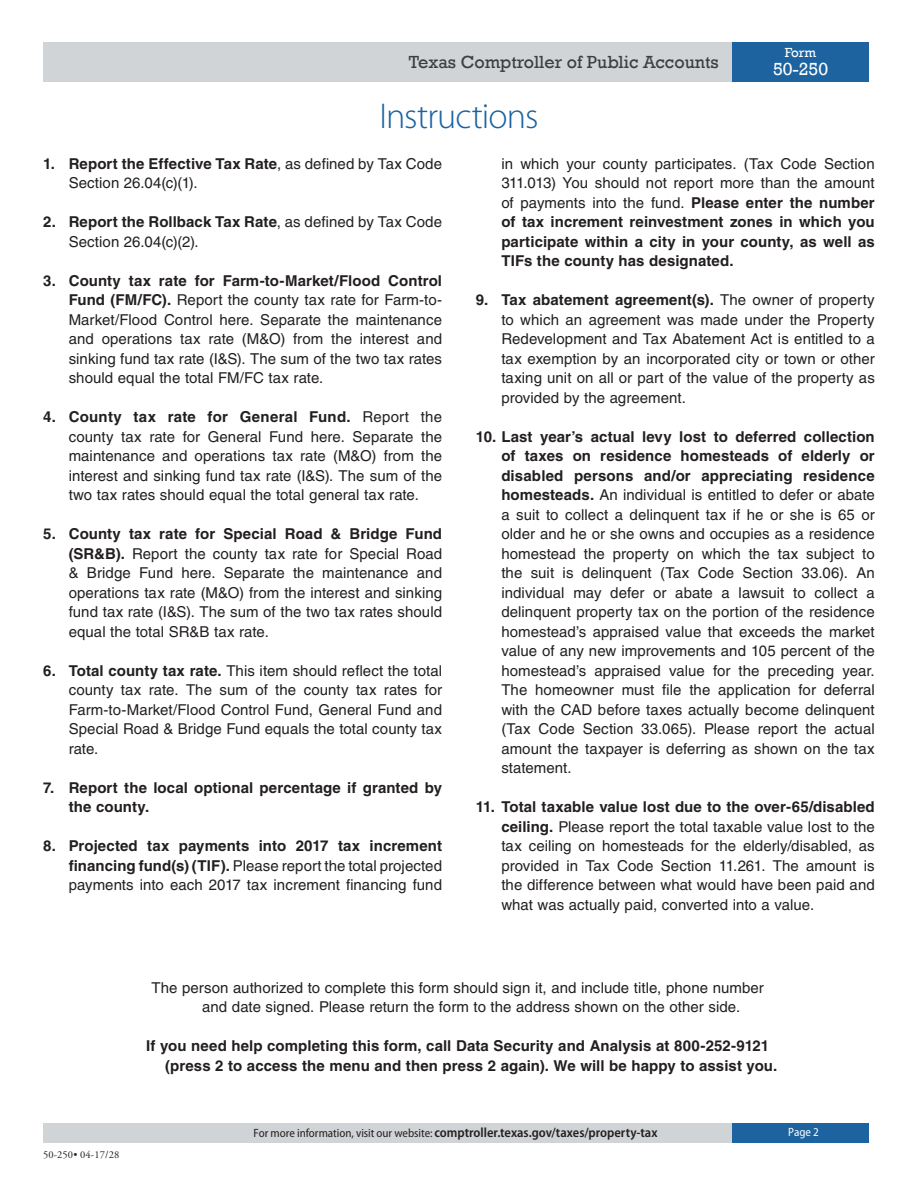
<style>
.page{position:relative;width:918px;height:1188px;background:#fff}
.page>*{position:absolute;margin:0;border:0;box-sizing:border-box;transform-origin:0 0}
.t1{font:300 36px "Myriad Pro";letter-spacing:-.025em;color:#1c63a0}
.t2{font:18px "Rockwell";color:#3e3e3f}
.t3{font:18px "Rockwell";color:#fff}
.t4{font:15px/19.5px "Helvetica LT Std";letter-spacing:.005em;color:#231f20;text-align:justify}
.t5{font:700 15px/19.5px "Helvetica LT Std";letter-spacing:.005em;color:#231f20}
.t6{font:600 semi-condensed 13.5px "Myriad Pro";color:#231f20}
.t7{font:13.5px "Rockwell";color:#fff}
.t8{font:semi-condensed 12px "Myriad Pro";color:#fff}
.t9{font:10.5px "Adobe Garamond Pro";letter-spacing:.01em;color:#231f20}
.s1{font-weight:700}
.s2{font-weight:400}
.s3{font-weight:400;font-size:12px}
</style>
<div class="page">
<div style="left:43px;top:42px;width:689px;height:39px;background:#d0d4d7"></div>
<div style="left:732px;top:42px;width:137px;height:39px;background:#1c63a0"></div>
<div style="left:43px;top:1123px;width:689px;height:19px;background:#d0d4d7"></div>
<div style="left:732px;top:1123px;width:137px;height:19px;background:#1c63a0"></div>
<p class="t2" style="left:409px;top:51px;width:311px">Texas Comptroller of Public Accounts</p>
<p class="t7" style="left:785px;top:45px;width:33px">Form</p>
<p class="t3" style="left:773px;top:59px;width:57px">50-250</p>
<h1 class="t1" style="left:380px;top:96px;width:160px">Instructions</h1>
<p class="t4" style="left:69px;top:154px;width:375px;text-indent:-25px"><span class="s1">1. Report the Effective Tax Rate</span>, as defined by Tax Code<br>Section 26.04(c)(1).</p>
<p class="t4" style="left:69px;top:212px;width:375px;text-indent:-25px"><span class="s1">2. Report the Rollback Tax Rate</span>, as defined by Tax Code<br>Section 26.04(c)(2).</p>
<p class="t4" style="left:69px;top:271px;width:375px;text-indent:-25px"><span class="s1">3. County tax rate for Farm-to-Market/Flood Control Fund (FM/FC).</span> Report the county tax rate for Farm-to-Market/Flood Control here. Separate the maintenance and operations tax rate (M&amp;O) from the interest and sinking fund tax rate (I&amp;S). The sum of the two tax rates should equal the total FM/FC tax rate.</p>
<p class="t4" style="left:69px;top:407px;width:375px;text-indent:-26px"><span class="s1">4. County tax rate for General Fund.</span> Report the county tax rate for General Fund here. Separate the maintenance and operations tax rate (M&amp;O) from the interest and sinking fund tax rate (I&amp;S). The sum of the two tax rates should equal the total general tax rate.</p>
<p class="t4" style="left:69px;top:524px;width:375px;text-indent:-26px"><span class="s1">5. County tax rate for Special Road &amp; Bridge Fund (SR&amp;B).</span> Report the county tax rate for Special Road &amp; Bridge Fund here. Separate the maintenance and operations tax rate (M&amp;O) from the interest and sinking fund tax rate (I&amp;S). The sum of the two tax rates should equal the total SR&amp;B tax rate.</p>
<p class="t4" style="left:69px;top:661px;width:375px;text-indent:-26px"><span class="s1">6. Total county tax rate.</span> This item should reflect the total county tax rate. The sum of the county tax rates for Farm-to-Market/Flood Control Fund, General Fund and Special Road &amp; Bridge Fund equals the total county tax rate.</p>
<p class="t5" style="left:69px;top:778px;width:375px;text-indent:-26px">7. Report the local optional percentage if granted by the county.</p>
<p class="t4" style="left:69px;top:836px;width:375px;text-indent:-26px"><span class="s1">8. Projected tax payments into 2017 tax increment financing fund(s) (TIF).</span> Please report the total projected payments into each 2017 tax increment financing fund</p>
<p class="t5" style="left:501px;top:153px;width:375px;text-align:justify"><span class="s2">in which your county participates. (Tax Code Section 311.013) You should not report more than the amount of payments into the fund.</span> Please enter the number of tax increment reinvestment zones in which you participate within a city in your county, as well as TIFs the county has designated.</p>
<p class="t4" style="left:501px;top:290px;width:375px;text-indent:-26px"><span class="s1">9. Tax abatement agreement(s).</span> The owner of property to which an agreement was made under the Property Redevelopment and Tax Abatement Act is entitled to a tax exemption by an incorporated city or town or other taxing unit on all or part of the value of the property as provided by the agreement.</p>
<p class="t4" style="left:501px;top:427px;width:375px;text-indent:-26px"><span class="s1">10. Last year’s actual levy lost to deferred collection of taxes on residence homesteads of elderly or disabled persons and/or appreciating residence homesteads.</span> An individual is entitled to defer or abate a suit to collect a delinquent tax if he or she is 65 or older and he or she owns and occupies as a residence homestead the property on which the tax subject to the suit is delinquent (Tax Code Section 33.06). An individual may defer or abate a lawsuit to collect a delinquent property tax on the portion of the residence homestead’s appraised value that exceeds the market value of any new improvements and 105 percent of the homestead’s appraised value for the preceding year.<br>The homeowner must file the application for deferral with the CAD before taxes actually become delinquent (Tax Code Section 33.065). Please report the actual amount the taxpayer is deferring as shown on the tax statement.</p>
<p class="t4" style="left:501px;top:797px;width:375px;text-indent:-26px"><span class="s1">11. Total taxable value lost due to the over-65/disabled ceiling.</span> Please report the total taxable value lost to the tax ceiling on homesteads for the elderly/disabled, as provided in Tax Code Section 11.261. The amount is the difference between what would have been paid and what was actually paid, converted into a value.</p>
<p class="t4" style="left:202px;top:977px;width:563px;text-indent:-51px">The person authorized to complete this form should sign it, and include title, phone number and date signed. Please return the form to the address shown on the other side.</p>
<p class="t5" style="left:165px;top:1036px;width:614px;text-indent:-19px">If you need help completing this form, call Data Security and Analysis at 800-252-9121 (press 2 to access the menu and then press 2 again). We will be happy to assist you.</p>
<p class="t9" style="left:43px;top:1149px;width:78px">50-250• 04-17/28</p>
<p class="t6" style="left:254px;top:1125px;width:405px"><span class="s3">For more information, visit our website:</span> comptroller.texas.gov/taxes/property-tax</p>
<p class="t8" style="left:788px;top:1126px;width:32px">Page 2</p>
</div>
